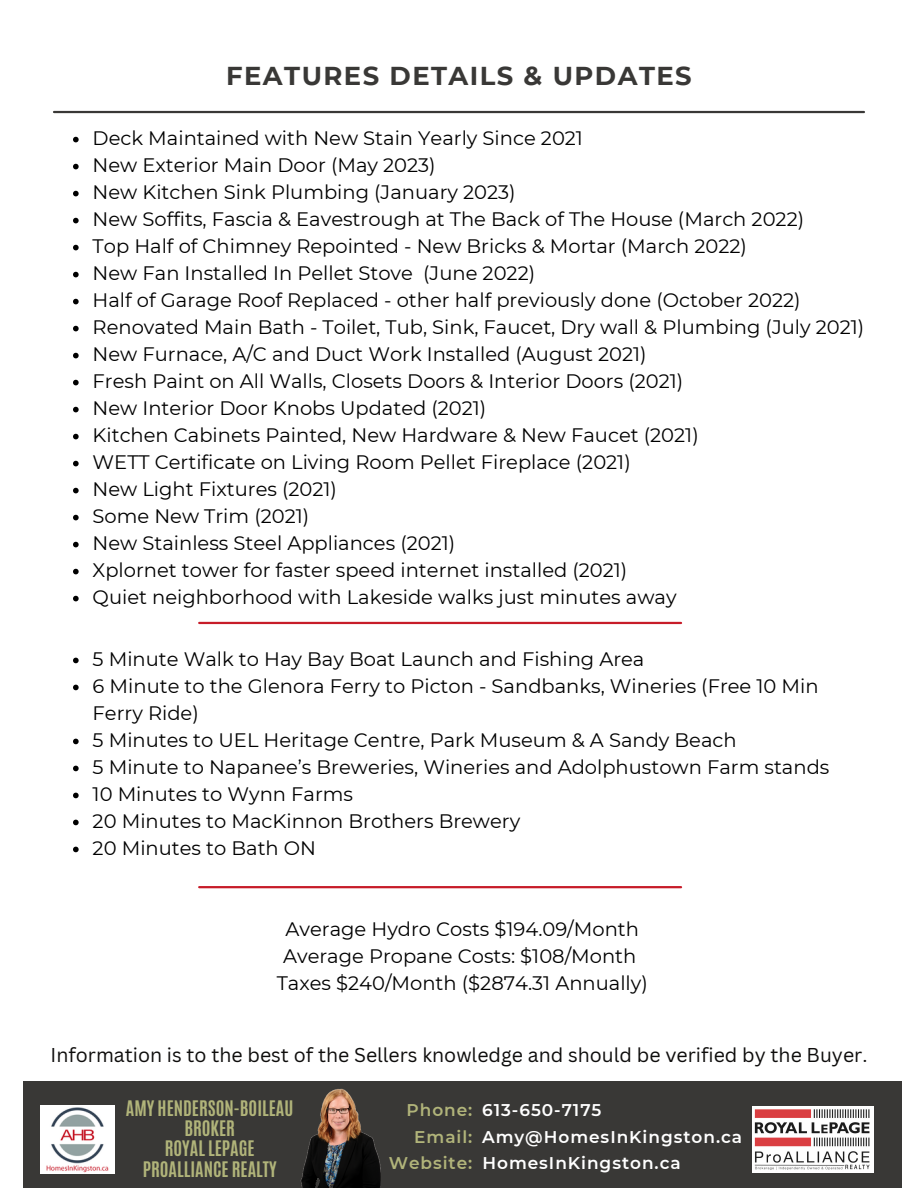
<style>
.page{position:relative;width:918px;height:1188px;background:#fff}
.page>*{position:absolute;margin:0;border:0;box-sizing:border-box;transform-origin:0 0}
.t1{font:700 25.8px "Montserrat";letter-spacing:.055em;color:#393836}
.t2{font:19.5px/27px "Montserrat";color:#000}
.t3{font:19.5px "Canva Sans";color:#0e0d0c}
.t4{font:700 17.85px/20.2px "Antonio";color:#b1b47a;text-align:center}
.t5{font:600 16.95px "Montserrat";letter-spacing:.055em;color:#fff}
.t6{font:600 16.95px "Montserrat";letter-spacing:.055em;color:#b1b47a}
</style>
<div class="page">
<svg style="left:73px;top:137px;width:6px;height:5px"></svg>
<svg style="left:73px;top:164px;width:6px;height:5px"></svg>
<svg style="left:73px;top:191px;width:6px;height:5px"></svg>
<svg style="left:73px;top:218px;width:6px;height:5px"></svg>
<svg style="left:73px;top:245px;width:6px;height:5px"></svg>
<svg style="left:73px;top:272px;width:6px;height:5px"></svg>
<svg style="left:73px;top:299px;width:6px;height:5px"></svg>
<svg style="left:73px;top:326px;width:6px;height:5px"></svg>
<svg style="left:73px;top:353px;width:6px;height:5px"></svg>
<svg style="left:73px;top:380px;width:6px;height:5px"></svg>
<svg style="left:73px;top:407px;width:6px;height:5px"></svg>
<svg style="left:73px;top:434px;width:6px;height:5px"></svg>
<svg style="left:73px;top:461px;width:6px;height:5px"></svg>
<svg style="left:73px;top:488px;width:6px;height:5px"></svg>
<svg style="left:73px;top:515px;width:6px;height:5px"></svg>
<svg style="left:73px;top:542px;width:6px;height:5px"></svg>
<svg style="left:73px;top:569px;width:6px;height:5px"></svg>
<svg style="left:73px;top:596px;width:6px;height:5px"></svg>
<svg style="left:73px;top:658px;width:6px;height:5px"></svg>
<svg style="left:73px;top:685px;width:6px;height:5px"></svg>
<svg style="left:73px;top:739px;width:6px;height:5px"></svg>
<svg style="left:73px;top:766px;width:6px;height:5px"></svg>
<svg style="left:73px;top:793px;width:6px;height:5px"></svg>
<svg style="left:73px;top:820px;width:6px;height:5px"></svg>
<svg style="left:73px;top:847px;width:6px;height:5px"></svg>
<hr style="left:54px;top:111px;width:810px;height:2px;background:#393836">
<div style="left:30px;top:1081px;width:871px;height:107px;background:#393836"></div>
<div style="left:23px;top:1086px;width:872px;height:102px;background:#393836"></div>
<img style="left:40px;top:1106px;width:74px;height:67px">
<img style="left:300px;top:1088px;width:81px;height:100px">
<img style="left:752px;top:1107px;width:122px;height:65px">
<hr style="left:199px;top:622px;width:482px;height:2px;background:#c71c29">
<hr style="left:199px;top:886px;width:482px;height:2px;background:#c71c29">
<h2 class="t1" style="left:226px;top:60px;width:467px">FEATURES DETAILS &amp; UPDATES</h2>
<h1 class="t2" style="left:93px;top:124px;width:492px">Deck Maintained with New Stain Yearly Since 2021</h1>
<p class="t2" style="left:93px;top:151px;width:345px">New Exterior Main Door (May 2023)</p>
<p class="t2" style="left:93px;top:178px;width:425px">New Kitchen Sink Plumbing (January 2023)</p>
<p class="t2" style="left:93px;top:205px;width:713px">New Soffits, Fascia &amp; Eavestrough at The Back of The House (March 2022)</p>
<p class="t2" style="left:93px;top:232px;width:656px">Top Half of Chimney Repointed - New Bricks &amp; Mortar (March 2022)</p>
<p class="t2" style="left:93px;top:259px;width:444px">New Fan Installed In Pellet Stove (June 2022)</p>
<p class="t2" style="left:93px;top:286px;width:710px">Half of Garage Roof Replaced - other half previously done (October 2022)</p>
<p class="t2" style="left:93px;top:313px;width:773px">Renovated Main Bath - Toilet, Tub, Sink, Faucet, Dry wall &amp; Plumbing (July 2021)</p>
<p class="t2" style="left:93px;top:340px;width:555px">New Furnace, A/C and Duct Work Installed (August 2021)</p>
<p class="t2" style="left:93px;top:367px;width:592px">Fresh Paint on All Walls, Closets Doors &amp; Interior Doors (2021)</p>
<p class="t2" style="left:93px;top:394px;width:395px">New Interior Door Knobs Updated (2021)</p>
<p class="t2" style="left:93px;top:421px;width:608px">Kitchen Cabinets Painted, New Hardware &amp; New Faucet (2021)</p>
<p class="t2" style="left:93px;top:448px;width:540px">WETT Certificate on Living Room Pellet Fireplace (2021)</p>
<p class="t2" style="left:93px;top:475px;width:246px">New Light Fixtures (2021)</p>
<p class="t2" style="left:93px;top:502px;width:218px">Some New Trim (2021)</p>
<p class="t2" style="left:93px;top:529px;width:364px">New Stainless Steel Appliances (2021)</p>
<p class="t2" style="left:93px;top:556px;width:536px">Xplornet tower for faster speed internet installed (2021)</p>
<p class="t2" style="left:93px;top:583px;width:586px">Quiet neighborhood with Lakeside walks just minutes away</p>
<p class="t2" style="left:93px;top:645px;width:553px">5 Minute Walk to Hay Bay Boat Launch and Fishing Area</p>
<p class="t2" style="left:93px;top:672px;width:727px">6 Minute to the Glenora Ferry to Picton - Sandbanks, Wineries (Free 10 Min<br>Ferry Ride)</p>
<p class="t2" style="left:93px;top:726px;width:646px">5 Minutes to UEL Heritage Centre, Park Museum &amp; A Sandy Beach</p>
<p class="t2" style="left:93px;top:753px;width:738px">5 Minute to Napanee’s Breweries, Wineries and Adolphustown Farm stands</p>
<p class="t2" style="left:93px;top:780px;width:262px">10 Minutes to Wynn Farms</p>
<p class="t2" style="left:93px;top:807px;width:429px">20 Minutes to MacKinnon Brothers Brewery</p>
<p class="t2" style="left:93px;top:834px;width:225px">20 Minutes to Bath ON</p>
<p class="t2" style="left:277px;top:915px;width:373px;text-align:center">Average Hydro Costs $194.09/Month<br>Average Propane Costs: $108/Month<br>Taxes $240/Month ($2874.31 Annually)</p>
<p class="t3" style="left:51px;top:1041px;width:818px">Information is to the best of the Sellers knowledge and should be verified by the Buyer.</p>
<p class="t4" style="left:126px;top:1093px;width:169px">AMY HENDERSON-BOILEAU<br>BROKER<br>ROYAL LEPAGE<br>PROALLIANCE REALTY</p>
<p class="t6" style="left:407px;top:1094px;width:67px">Phone:</p>
<h3 class="t6" style="left:414px;top:1121px;width:60px">Email:</h3>
<p class="t6" style="left:389px;top:1148px;width:85px">Website:</p>
<p class="t5" style="left:482px;top:1094px;width:121px">613-650-7175</p>
<h3 class="t5" style="left:482px;top:1121px;width:262px">Amy@HomesInKingston.ca</h3>
<p class="t5" style="left:482px;top:1148px;width:200px">HomesInKingston.ca</p>
<p class="t4" style="left:126px;top:1098px;width:169px">AMY HENDERSON-BOILEAU<br>BROKER<br>ROYAL LEPAGE<br>PROALLIANCE REALTY</p>
<p class="t5" style="left:482px;top:1099px;width:121px">613-650-7175</p>
<p class="t6" style="left:407px;top:1099px;width:67px">Phone:</p>
<p class="t6" style="left:414px;top:1126px;width:60px">Email:</p>
<p class="t6" style="left:389px;top:1153px;width:85px">Website:</p>
<p class="t5" style="left:482px;top:1126px;width:262px">Amy@HomesInKingston.ca</p>
<p class="t5" style="left:482px;top:1153px;width:200px">HomesInKingston.ca</p>
</div>
